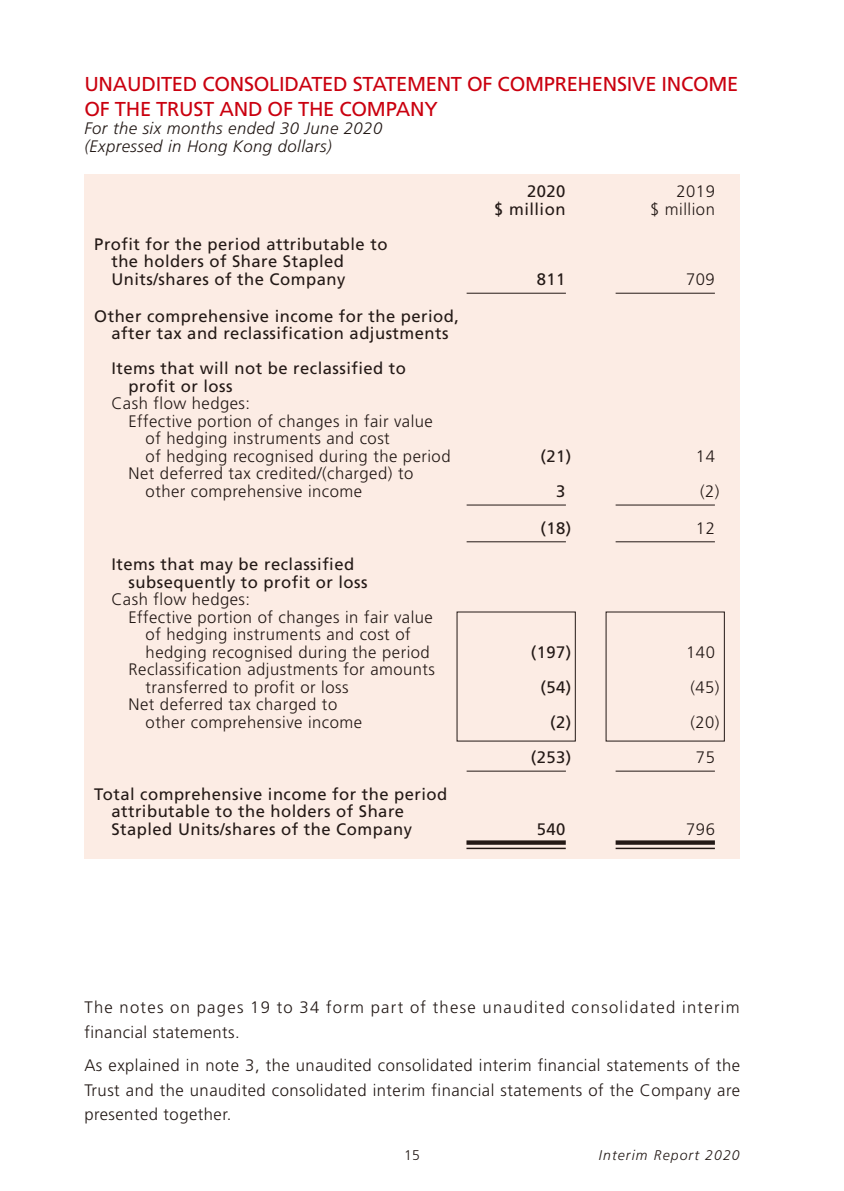
<style>
.page{position:relative;width:844px;height:1191px;background:#fff}
.page>*{position:absolute;margin:0;border:0;box-sizing:border-box;transform-origin:0 0}
.t1{font:20.12px/24.5px "Frutiger LT Std";letter-spacing:-.015em;color:#ca000f}
.t2{font:300 16.62px/17.5px "Frutiger LT Std";letter-spacing:.03em;color:#231916}
.t3{font:16.62px/17.5px "Frutiger LT Std";letter-spacing:.03em;color:#231916}
.t4{font:300 16.62px/24.5px "Frutiger LT Std";letter-spacing:.075em;color:#231916}
.t5{font:italic 300 16.62px/18.4px "Frutiger LT Std";letter-spacing:.03em;color:#231916}
.t6{font:italic 300 14px "Frutiger LT Std";letter-spacing:.08em;color:#231916}
.t7{font:300 14px "Frutiger LT Std";color:#231916}
</style>
<div class="page">
<div style="left:84px;top:174px;width:655px;height:684px;background:#fcece4"></div>
<hr style="left:466px;top:293px;width:99px;height:1px;background:#231916">
<hr style="left:615px;top:293px;width:99px;height:1px;background:#231916">
<hr style="left:466px;top:504px;width:99px;height:1px;background:#231916">
<hr style="left:615px;top:504px;width:99px;height:1px;background:#231916">
<hr style="left:466px;top:541px;width:99px;height:1px;background:#231916">
<hr style="left:615px;top:541px;width:99px;height:1px;background:#231916">
<hr style="left:466px;top:770px;width:99px;height:1px;background:#231916">
<hr style="left:615px;top:770px;width:99px;height:1px;background:#231916">
<hr style="left:466px;top:847px;width:99px;height:2px;background:#231916">
<svg style="left:466px;top:840px;width:99px;height:4px"></svg>
<hr style="left:615px;top:847px;width:99px;height:2px;background:#231916">
<svg style="left:615px;top:840px;width:99px;height:4px"></svg>
<p class="t1" style="left:84px;top:72px;width:655px">UNAUDITED CONSOLIDATED STATEMENT OF COMPREHENSIVE INCOME<br>OF THE TRUST AND OF THE COMPANY</p>
<p class="t5" style="left:84px;top:119px;width:299px">For the six months ended 30 June 2020 (Expressed in Hong Kong dollars)</p>
<p class="t3" style="left:527px;top:183px;width:40px">2020</p>
<p class="t2" style="left:676px;top:183px;width:40px">2019</p>
<p class="t3" style="left:494px;top:200px;width:73px">$ million</p>
<p class="t2" style="left:650px;top:201px;width:66px">$ million</p>
<p class="t3" style="left:111px;top:235px;width:277px;text-indent:-17px">Profit for the period attributable to the holders of Share Stapled<br>Units/shares of the Company</p>
<p class="t3" style="left:536px;top:270px;width:30px">811</p>
<p class="t2" style="left:686px;top:271px;width:30px">709</p>
<p class="t3" style="left:94px;top:307px;width:366px;text-align:center">Other comprehensive income for the period, after tax and reclassification adjustments</p>
<p class="t3" style="left:128px;top:360px;width:279px;text-indent:-17px">Items that will not be reclassified to profit or loss</p>
<p class="t2" style="left:111px;top:395px;width:140px">Cash flow hedges:</p>
<p class="t2" style="left:128px;top:412px;width:306px">Effective portion of changes in fair value</p>
<p class="t2" style="left:146px;top:430px;width:246px">of hedging instruments and cost</p>
<p class="t2" style="left:146px;top:447px;width:306px">of hedging recognised during the period</p>
<p class="t3" style="left:540px;top:447px;width:32px">(21)</p>
<p class="t2" style="left:695px;top:447px;width:20px">14</p>
<p class="t2" style="left:146px;top:465px;width:269px;text-indent:-17px">Net deferred tax credited/(charged) to other comprehensive income</p>
<p class="t3" style="left:556px;top:482px;width:11px">3</p>
<p class="t2" style="left:700px;top:482px;width:21px">(2)</p>
<p class="t3" style="left:540px;top:519px;width:32px">(18)</p>
<p class="t2" style="left:695px;top:519px;width:20px">12</p>
<p class="t3" style="left:128px;top:556px;width:240px;text-indent:-17px">Items that may be reclassified subsequently to profit or loss</p>
<p class="t2" style="left:111px;top:591px;width:140px">Cash flow hedges:</p>
<p class="t2" style="left:128px;top:608px;width:306px">Effective portion of changes in fair value</p>
<p class="t2" style="left:146px;top:626px;width:266px">of hedging instruments and cost of</p>
<p class="t2" style="left:146px;top:643px;width:285px">hedging recognised during the period</p>
<p class="t3" style="left:530px;top:643px;width:42px">(197)</p>
<p class="t2" style="left:686px;top:643px;width:30px">140</p>
<p class="t2" style="left:146px;top:661px;width:291px;text-indent:-17px">Reclassification adjustments for amounts transferred to profit or loss</p>
<p class="t3" style="left:540px;top:678px;width:32px">(54)</p>
<p class="t2" style="left:690px;top:678px;width:31px">(45)</p>
<p class="t2" style="left:146px;top:696px;width:218px;text-indent:-17px">Net deferred tax charged to other comprehensive income</p>
<p class="t3" style="left:550px;top:713px;width:23px">(2)</p>
<p class="t2" style="left:690px;top:713px;width:31px">(20)</p>
<p class="t3" style="left:530px;top:748px;width:42px">(253)</p>
<p class="t2" style="left:695px;top:748px;width:20px">75</p>
<p class="t3" style="left:111px;top:785px;width:337px;text-indent:-17px">Total comprehensive income for the period attributable to the holders of Share<br>Stapled Units/shares of the Company</p>
<p class="t3" style="left:536px;top:820px;width:30px">540</p>
<p class="t2" style="left:686px;top:820px;width:30px">796</p>
<p class="t4" style="left:84px;top:995px;width:656px">The notes on pages 19 to 34 form part of these unaudited consolidated interim financial statements.</p>
<p class="t2" style="left:84px;top:1053px;width:657px;line-height:24.5px;text-align:justify">As explained in note 3, the unaudited consolidated interim financial statements of the Trust and the unaudited consolidated interim financial statements of the Company are presented together.</p>
<p class="t7" style="left:404px;top:1147px;width:17px">15</p>
<p class="t6" style="left:598px;top:1147px;width:142px">Interim Report 2020</p>
</div>
